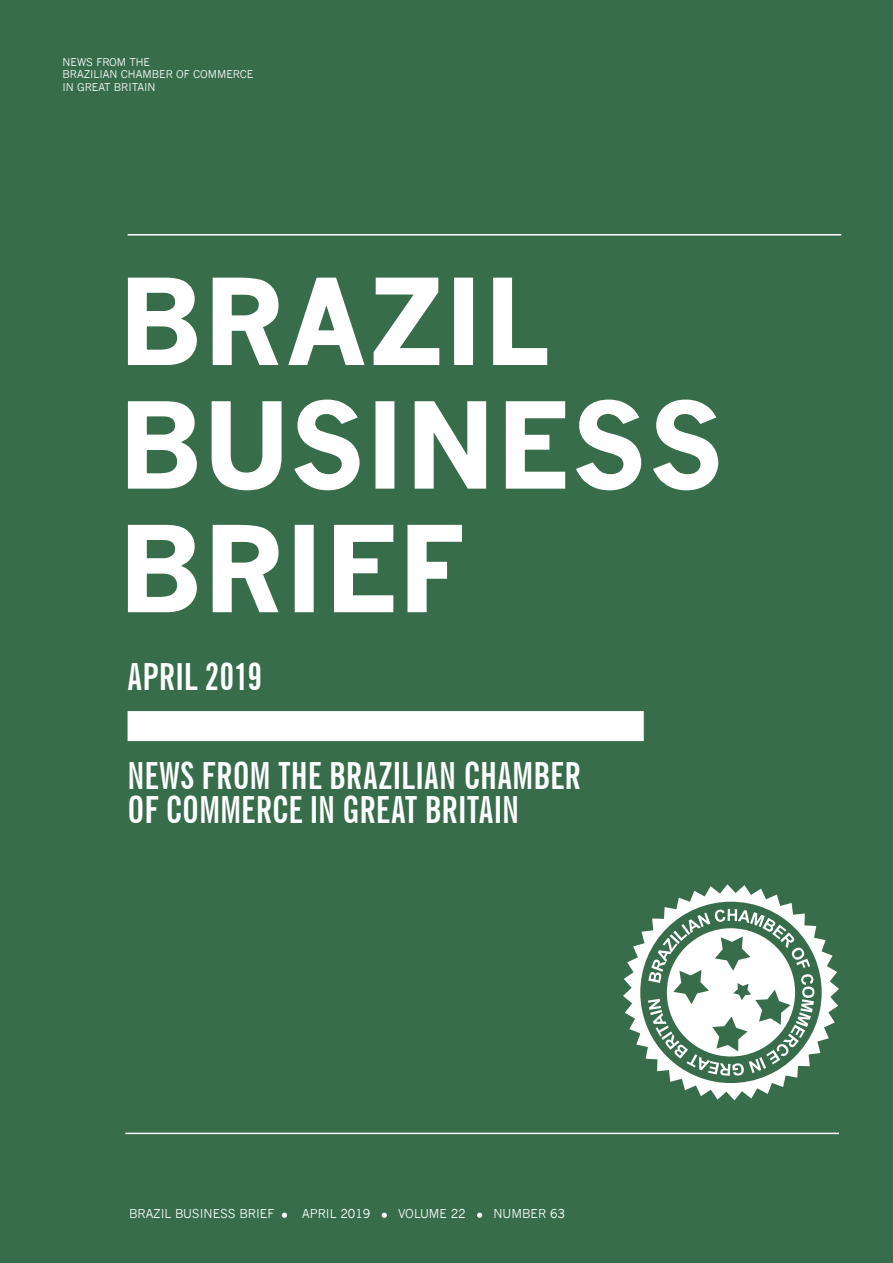
<style>
.page{position:relative;width:893px;height:1263px;background:#386d4c}
.page>*{position:absolute;margin:0;border:0;box-sizing:border-box;transform-origin:0 0}
.t1{font:700 114px/123.6px "News Gothic";letter-spacing:.015em;color:#fff}
.t2{font:700 extra-condensed 37.5px/34.5px "News Gothic BT";letter-spacing:.005em;color:#fff}
.t3{font:12px "News Gothic";color:#fff}
.t4{font:10.5px/12.6px "News Gothic";color:#fff}
</style>
<div class="page">
<svg style="left:127px;top:277px;width:70px;height:88px"></svg>
<svg style="left:212px;top:277px;width:67px;height:88px"></svg>
<svg style="left:288px;top:277px;width:77px;height:88px"></svg>
<svg style="left:373px;top:277px;width:67px;height:88px"></svg>
<div style="left:454px;top:278px;width:19px;height:87px;border:2px solid #fff"></div>
<svg style="left:493px;top:277px;width:55px;height:88px"></svg>
<svg style="left:127px;top:401px;width:70px;height:88px"></svg>
<svg style="left:211px;top:401px;width:71px;height:90px"></svg>
<svg style="left:294px;top:399px;width:66px;height:92px"></svg>
<div style="left:375px;top:401px;width:19px;height:88px;border:2px solid #fff"></div>
<svg style="left:414px;top:401px;width:73px;height:88px"></svg>
<svg style="left:505px;top:401px;width:61px;height:88px"></svg>
<svg style="left:576px;top:399px;width:66px;height:92px"></svg>
<svg style="left:653px;top:399px;width:66px;height:92px"></svg>
<svg style="left:127px;top:524px;width:70px;height:89px"></svg>
<svg style="left:212px;top:524px;width:67px;height:89px"></svg>
<div style="left:295px;top:525px;width:19px;height:87px;border:2px solid #fff"></div>
<svg style="left:334px;top:524px;width:60px;height:89px"></svg>
<svg style="left:407px;top:524px;width:55px;height:89px"></svg>
<div style="left:128px;top:711px;width:516px;height:30px;background:#fff"></div>
<hr style="left:128px;top:234px;width:713px;height:2px;background:#fff">
<hr style="left:125px;top:1133px;width:714px;height:1px;background:#fff">
<svg style="left:282px;top:1212px;width:5px;height:6px"></svg>
<svg style="left:382px;top:1212px;width:5px;height:6px"></svg>
<svg style="left:477px;top:1212px;width:5px;height:6px"></svg>
<svg style="left:623px;top:884px;width:216px;height:216px"></svg>
<svg style="left:648px;top:909px;width:166px;height:167px"></svg>
<p class="t4" style="left:62px;top:56px;width:193px">NEWS FROM THE<br>BRAZILIAN CHAMBER OF COMMERCE<br>IN GREAT BRITAIN</p>
<h1 class="t1" style="left:119px;top:259px;width:606px">BRAZIL<br>BUSINESS<br>BRIEF</h1>
<p class="t2" style="left:128px;top:659px;width:136px">APRIL 2019</p>
<p class="t2" style="left:128px;top:758px;width:455px">NEWS FROM THE BRAZILIAN CHAMBER<br>OF COMMERCE IN GREAT BRITAIN</p>
<p class="t3" style="left:129px;top:1206px;width:147px">BRAZIL BUSINESS BRIEF</p>
<p class="t3" style="left:302px;top:1206px;width:70px">APRIL 2019</p>
<p class="t3" style="left:398px;top:1206px;width:69px">VOLUME 22</p>
<p class="t3" style="left:493px;top:1206px;width:73px">NUMBER 63</p>
</div>
